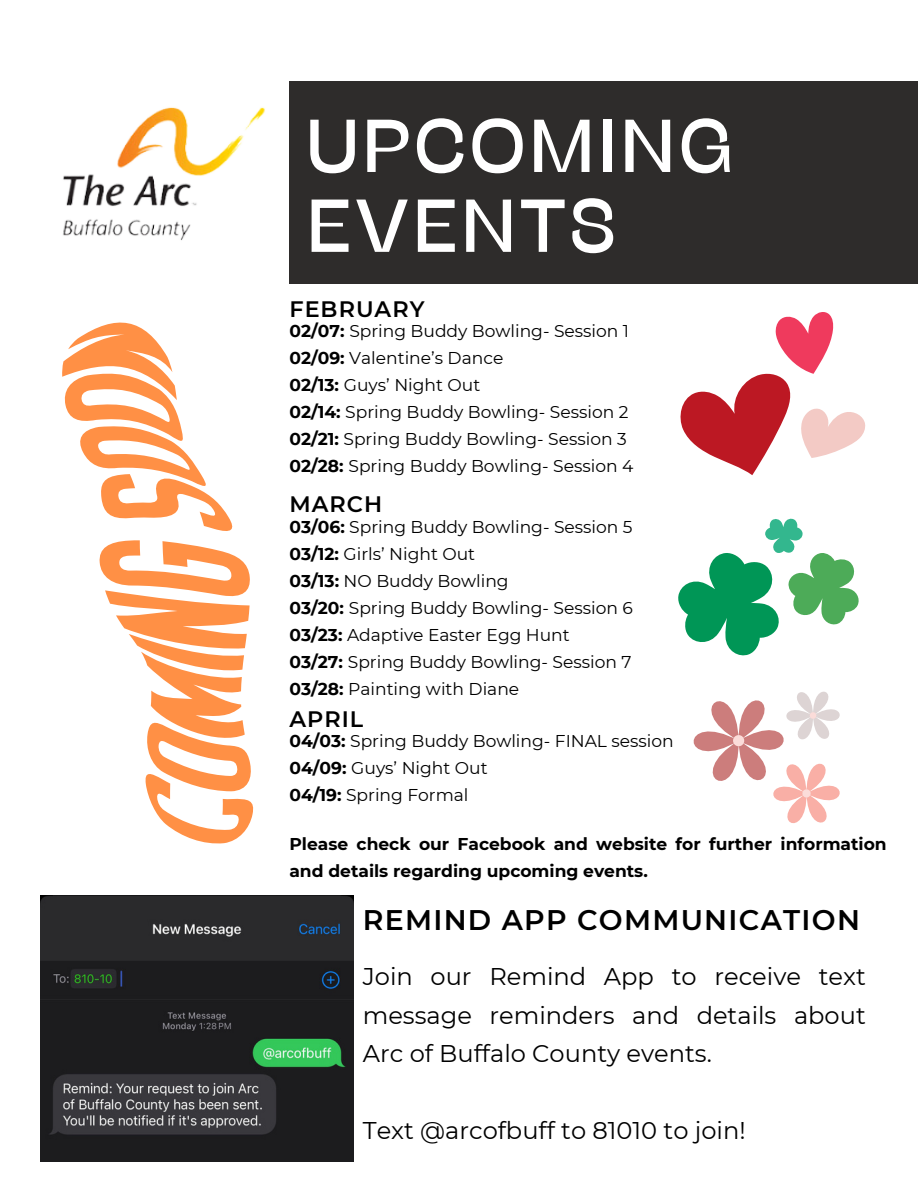
<style>
.page{position:relative;width:918px;height:1188px;background:#fff}
.page>*{position:absolute;margin:0;border:0;box-sizing:border-box;transform-origin:0 0}
.t1{font:74.85px/79.8px "Stinger Fit";letter-spacing:.07em;color:#fff}
.t2{font:600 28.35px "Montserrat";letter-spacing:.045em;color:#000}
.t3{font:24.15px/38.5px "Montserrat";color:#000;text-align:justify}
.t4{font:600 22.35px "Montserrat";letter-spacing:.045em;color:#000}
.t5{font:17.1px "Montserrat";color:#000}
.t6{font:700 17.1px/27px "Montserrat";color:#000}
.s1{font-weight:700}
</style>
<div class="page">
<div style="left:289px;top:81px;width:629px;height:203px;background:#2e2c2b"></div>
<img style="left:63px;top:107px;width:202px;height:134px">
<svg style="left:693px;top:691px;width:147px;height:132px"></svg>
<svg style="left:678px;top:518px;width:181px;height:138px"></svg>
<svg style="left:680px;top:312px;width:186px;height:163px"></svg>
<img style="left:41px;top:896px;width:312px;height:265px">
<svg style="left:99px;top:540px;width:155px;height:304px"></svg>
<svg style="left:62px;top:322px;width:171px;height:209px"></svg>
<p class="t1" style="left:307px;top:103px;width:426px">UPCOMING<br>EVENTS</p>
<h3 class="t4" style="left:289px;top:296px;width:137px">FEBRUARY</h3>
<p class="t5" style="left:289px;top:320px;width:341px"><span class="s1">02/07:</span> Spring Buddy Bowling- Session 1</p>
<p class="t5" style="left:289px;top:347px;width:215px"><span class="s1">02/09:</span> Valentine’s Dance</p>
<p class="t5" style="left:289px;top:374px;width:192px"><span class="s1">02/13:</span> Guys’ Night Out</p>
<p class="t5" style="left:289px;top:401px;width:341px"><span class="s1">02/14:</span> Spring Buddy Bowling- Session 2</p>
<p class="t5" style="left:289px;top:428px;width:339px"><span class="s1">02/21:</span> Spring Buddy Bowling- Session 3</p>
<p class="t5" style="left:289px;top:455px;width:345px"><span class="s1">02/28:</span> Spring Buddy Bowling- Session 4</p>
<p class="t4" style="left:289px;top:490px;width:94px">MARCH</p>
<h1 class="t5" style="left:289px;top:517px;width:345px"><span class="s1">03/06:</span> Spring Buddy Bowling- Session 5</h1>
<p class="t5" style="left:289px;top:544px;width:187px"><span class="s1">03/12:</span> Girls’ Night Out</p>
<h3 class="t5" style="left:289px;top:571px;width:221px"><span class="s1">03/13:</span> NO Buddy Bowling</h3>
<p class="t5" style="left:289px;top:598px;width:345px"><span class="s1">03/20:</span> Spring Buddy Bowling- Session 6</p>
<p class="t5" style="left:289px;top:625px;width:282px"><span class="s1">03/23:</span> Adaptive Easter Egg Hunt</p>
<p class="t5" style="left:289px;top:652px;width:344px"><span class="s1">03/27:</span> Spring Buddy Bowling- Session 7</p>
<p class="t5" style="left:289px;top:679px;width:231px"><span class="s1">03/28:</span> Painting with Diane</p>
<p class="t4" style="left:289px;top:705px;width:75px">APRIL</p>
<p class="t5" style="left:289px;top:730px;width:386px"><span class="s1">04/03:</span> Spring Buddy Bowling- FINAL session</p>
<h3 class="t5" style="left:289px;top:757px;width:200px"><span class="s1">04/09:</span> Guys’ Night Out</h3>
<p class="t5" style="left:289px;top:784px;width:181px"><span class="s1">04/19:</span> Spring Formal</p>
<p class="t6" style="left:289px;top:830px;width:599px">Please check our Facebook and website for further information and details regarding upcoming events.</p>
<p class="t2" style="left:363px;top:902px;width:499px">REMIND APP COMMUNICATION</p>
<p class="t3" style="left:363px;top:957px;width:505px">Join our Remind App to receive text message reminders and details about Arc of Buffalo County events.</p>
<p class="t3" style="left:363px;top:1111px;width:384px">Text @arcofbuff to 81010 to join!</p>
</div>
